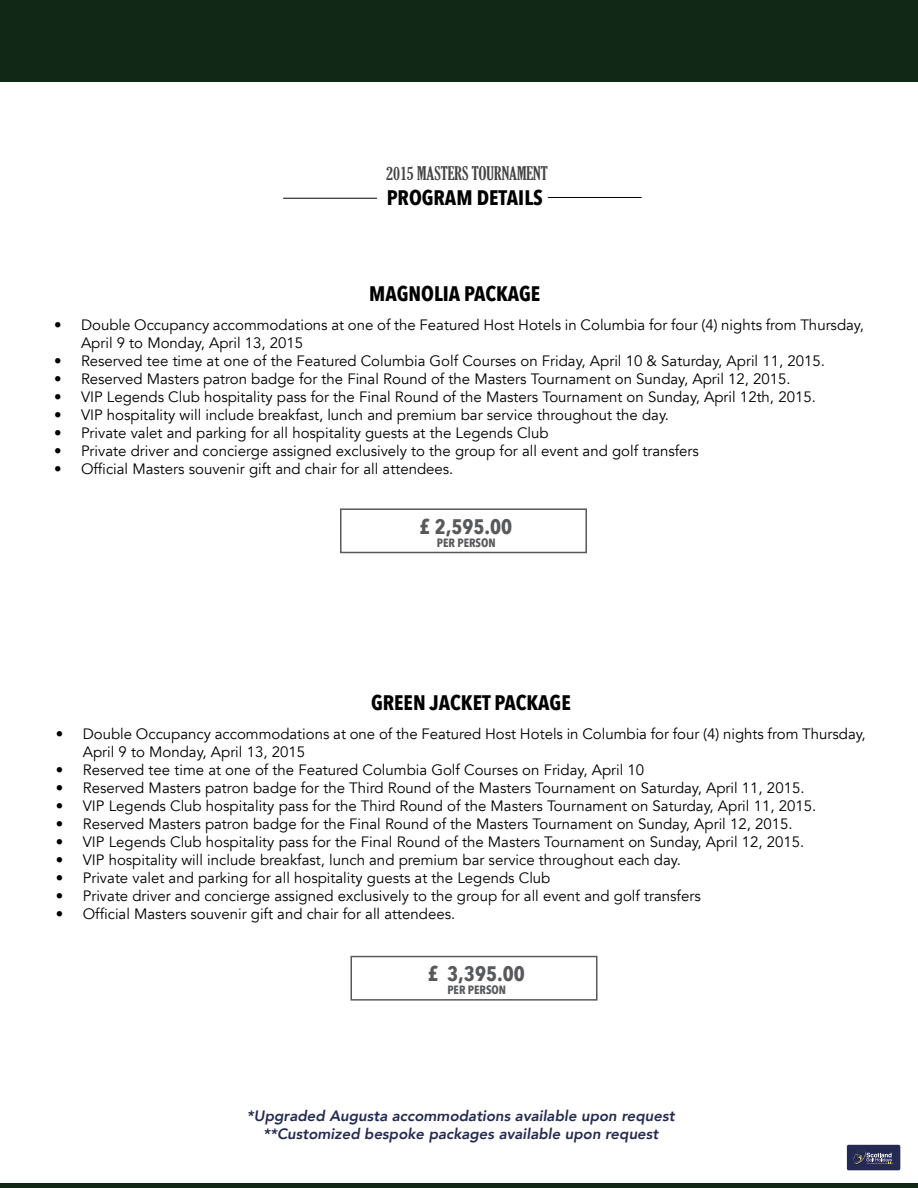
<style>
.page{position:relative;width:918px;height:1188px;background:#fff}
.page>*{position:absolute;margin:0;border:0;box-sizing:border-box;transform-origin:0 0}
.t1{font:700 21px "Avenir Next Condensed";color:#000}
.t2{font:700 21px "Avenir Next Condensed";color:#58595b}
.t3{font:extra-condensed 18px "Gloucester";color:#434345}
.t4{font:15px/18px "Avenir";color:#000}
.t5{font:italic 800 15px/18px "Avenir";color:#242a52;text-align:center}
.t6{font:700 12px "Avenir Next Condensed";color:#58595b}
</style>
<div class="page">
<div style="left:0;top:1183px;width:918px;height:5px;background:#112816"></div>
<div style="left:0;top:0;width:918px;height:82px;background:#112816"></div>
<div style="left:847px;top:1145px;width:53px;height:25px;background:#242a52;border-radius:2px"></div>
<svg style="left:853px;top:1150px;width:40px;height:14px"></svg>
<hr style="left:548px;top:197px;width:94px;height:1px;background:#000">
<hr style="left:283px;top:198px;width:94px;height:1px;background:#000">
<div style="left:340px;top:508px;width:247px;height:45px;border:2px solid #58595b"></div>
<div style="left:351px;top:956px;width:246px;height:45px;border:2px solid #58595b"></div>
<p class="t3" style="left:386px;top:163px;width:163px">2015 MASTERS TOURNAMENT</p>
<h1 class="t1" style="left:387px;top:185px;width:158px">PROGRAM DETAILS</h1>
<h1 class="t1" style="left:369px;top:281px;width:171px">MAGNOLIA PACKAGE</h1>
<p class="t4" style="left:81px;top:316px;width:785px;text-indent:-27px">• Double Occupancy accommodations at one of the Featured Host Hotels in Columbia for four (4) nights from Thursday,<br>April 9 to Monday, April 13, 2015</p>
<p class="t4" style="left:54px;top:352px;width:772px">• Reserved tee time at one of the Featured Columbia Golf Courses on Friday, April 10 &amp; Saturday, April 11, 2015.</p>
<p class="t4" style="left:54px;top:370px;width:738px">• Reserved Masters patron badge for the Final Round of the Masters Tournament on Sunday, April 12, 2015.</p>
<p class="t4" style="left:54px;top:388px;width:763px">• VIP Legends Club hospitality pass for the Final Round of the Masters Tournament on Sunday, April 12th, 2015.</p>
<p class="t4" style="left:54px;top:406px;width:617px">• VIP hospitality will include breakfast, lunch and premium bar service throughout the day.</p>
<p class="t4" style="left:54px;top:424px;width:496px">• Private valet and parking for all hospitality guests at the Legends Club</p>
<p class="t4" style="left:54px;top:442px;width:647px">• Private driver and concierge assigned exclusively to the group for all event and golf transfers</p>
<p class="t4" style="left:54px;top:460px;width:401px">• Official Masters souvenir gift and chair for all attendees.</p>
<h1 class="t2" style="left:419px;top:514px;width:94px">£ 2,595.00</h1>
<p class="t6" style="left:437px;top:535px;width:60px">PER PERSON</p>
<h1 class="t1" style="left:371px;top:690px;width:199px">GREE N JACKET PACKAGE</h1>
<p class="t4" style="left:83px;top:725px;width:785px;text-indent:-27px">• Double Occupancy accommodations at one of the Featured Host Hotels in Columbia for four (4) nights from Thursday,<br>April 9 to Monday, April 13, 2015</p>
<p class="t4" style="left:56px;top:761px;width:590px">• Reserved tee time at one of the Featured Columbia Golf Courses on Friday, April 10</p>
<p class="t4" style="left:56px;top:779px;width:750px">• Reserved Masters patron badge for the Third Round of the Masters Tournament on Saturday, April 11, 2015.</p>
<p class="t4" style="left:56px;top:797px;width:762px">• VIP Legends Club hospitality pass for the Third Round of the Masters Tournament on Saturday, April 11, 2015.</p>
<p class="t4" style="left:56px;top:815px;width:738px">• Reserved Masters patron badge for the Final Round of the Masters Tournament on Sunday, April 12, 2015.</p>
<p class="t4" style="left:56px;top:833px;width:750px">• VIP Legends Club hospitality pass for the Final Round of the Masters Tournament on Sunday, April 12, 2015.</p>
<p class="t4" style="left:56px;top:851px;width:627px">• VIP hospitality will include breakfast, lunch and premium bar service throughout each day.</p>
<p class="t4" style="left:56px;top:869px;width:496px">• Private valet and parking for all hospitality guests at the Legends Club</p>
<p class="t4" style="left:56px;top:887px;width:647px">• Private driver and concierge assigned exclusively to the group for all event and golf transfers</p>
<p class="t4" style="left:56px;top:905px;width:401px">• Official Masters souvenir gift and chair for all attendees.</p>
<h1 class="t2" style="left:428px;top:961px;width:98px">£ 3,395.00</h1>
<p class="t6" style="left:447px;top:982px;width:60px">PER PERSON</p>
<p class="t5" style="left:247px;top:1107px;width:429px">*Upgraded Augusta accommodations available upon request **Customized bespoke packages available upon request</p>
</div>
